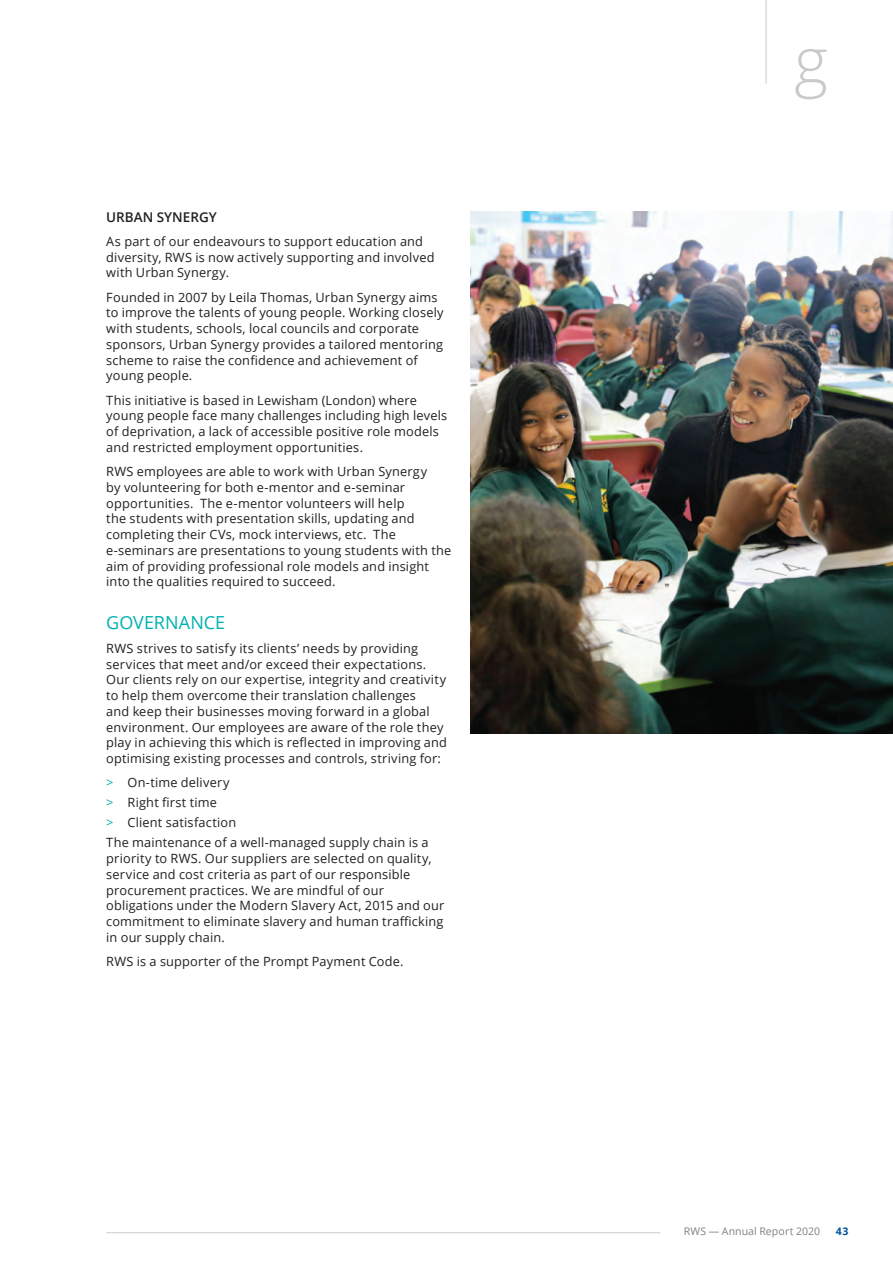
<style>
.page{position:relative;width:893px;height:1263px;background:#fff}
.page>*{position:absolute;margin:0;border:0;box-sizing:border-box;transform-origin:0 0}
.t1{font:300 64.5px "Open Sans";color:#c9cacc}
.Green_Sub_headings_t{font:18px "Open Sans";letter-spacing:-.005em;color:#00b1b0}
.Notes_black_copy_sub{font:600 13.5px "Open Sans";color:#231f20}
.Front_body_copy{font:12.75px/15.8px "Open Sans";letter-spacing:.015em;color:#231f20}
.t2{font:10.5px "Open Sans";letter-spacing:.01em;color:#808083}
.t3{font:700 10.5px "Open Sans";color:#01529a}
.s1{color:#00b1b0}
</style>
<div class="page">
<hr style="left:766px;top:0;width:1px;height:83px;background:#c9cacc">
<hr style="left:106px;top:1232px;width:554px;height:1px;background:#c9cacc">
<img style="left:470px;top:211px;width:423px;height:522px">
<p class="Notes_black_copy_sub" style="left:106px;top:207px;width:112px">URBAN SYNERGY</p>
<p class="Front_body_copy" style="left:106px;top:233px;width:330px">As part of our endeavours to support education and diversity, RWS is now actively supporting and involved with Urban Synergy.</p>
<p class="Front_body_copy" style="left:106px;top:289px;width:339px">Founded in 2007 by Leila Thomas, Urban Synergy aims to improve the talents of young people. Working closely with students, schools, local councils and corporate sponsors, Urban Synergy provides a tailored mentoring scheme to raise the confidence and achievement of young people.</p>
<p class="Front_body_copy" style="left:106px;top:392px;width:342px">This initiative is based in Lewisham (London) where young people face many challenges including high levels of deprivation, a lack of accessible positive role models and restricted employment opportunities.</p>
<p class="Front_body_copy" style="left:106px;top:463px;width:346px">RWS employees are able to work with Urban Synergy<br>by volunteering for both e-mentor and e-seminar opportunities. The e-mentor volunteers will help<br>the students with presentation skills, updating and completing their CVs, mock interviews, etc. The e-seminars are presentations to young students with the aim of providing professional role models and insight into the qualities required to succeed.</p>
<p class="Green_Sub_headings_t" style="left:106px;top:610px;width:120px">GOVERNANCE</p>
<p class="Front_body_copy" style="left:106px;top:640px;width:342px">RWS strives to satisfy its clients’ needs by providing services that meet and/or exceed their expectations.<br>Our clients rely on our expertise, integrity and creativity to help them overcome their translation challenges<br>and keep their businesses moving forward in a global environment. Our employees are aware of the role they play in achieving this which is reflected in improving and optimising existing processes and controls, striving for:</p>
<p class="Front_body_copy" style="left:106px;top:774px;width:125px"><span class="s1">&gt;</span> On-time delivery</p>
<p class="Front_body_copy" style="left:106px;top:794px;width:112px"><span class="s1">&gt;</span> Right first time</p>
<p class="Front_body_copy" style="left:106px;top:814px;width:132px"><span class="s1">&gt;</span> Client satisfaction</p>
<p class="Front_body_copy" style="left:106px;top:834px;width:339px">The maintenance of a well-managed supply chain is a priority to RWS. Our suppliers are selected on quality, service and cost criteria as part of our responsible procurement practices. We are mindful of our obligations under the Modern Slavery Act, 2015 and our commitment to eliminate slavery and human trafficking in our supply chain.</p>
<p class="Front_body_copy" style="left:106px;top:953px;width:299px">RWS is a supporter of the Prompt Payment Code.</p>
<h1 class="t1" style="left:794px;top:16px;width:35px">g</h1>
<p class="t2" style="left:684px;top:1223px;width:138px">RWS — Annual Report 2020</p>
<p class="t3" style="left:836px;top:1223px;width:14px">43</p>
</div>
